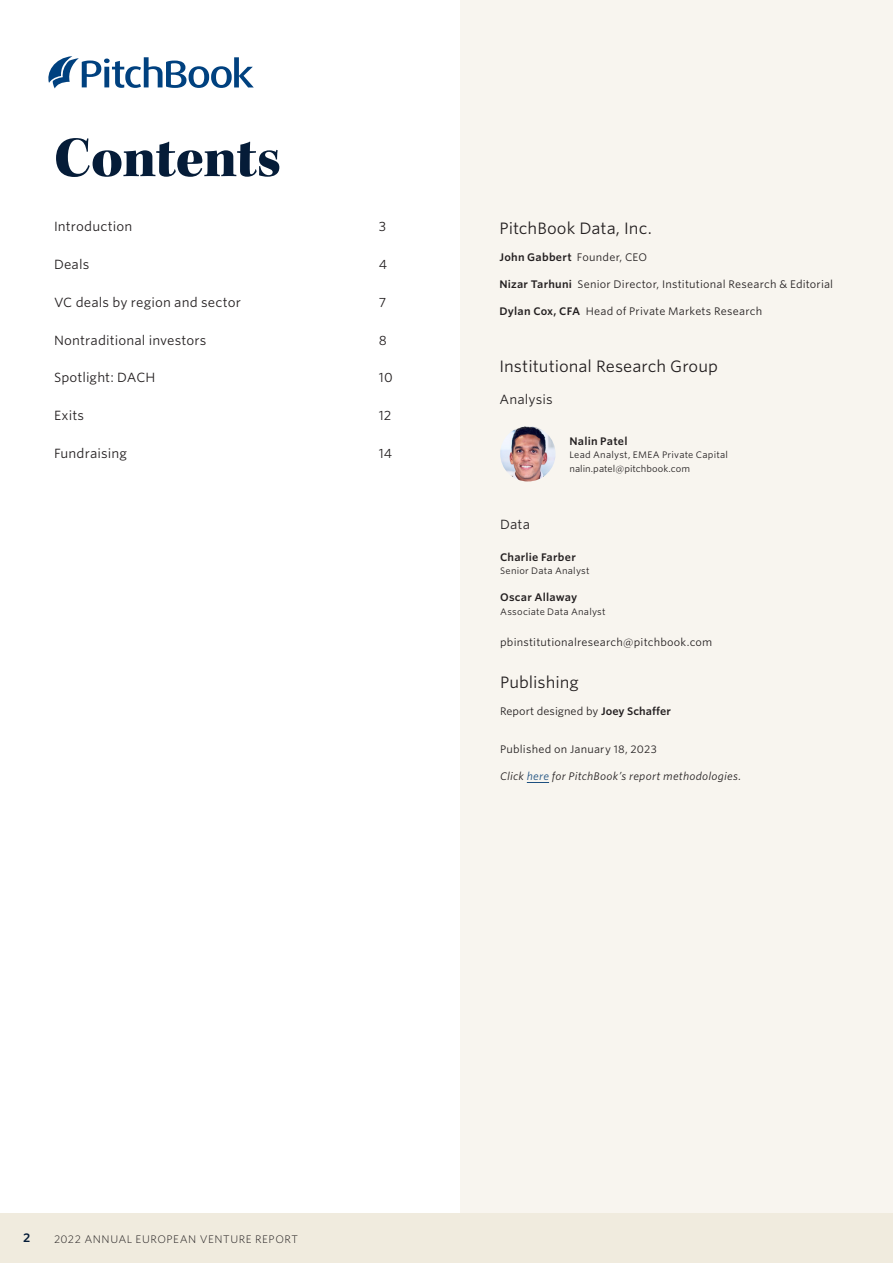
<style>
.page{position:relative;width:893px;height:1263px;background:#fff}
.page>*{position:absolute;margin:0;border:0;box-sizing:border-box;transform-origin:0 0}
.t1{font:58.5px "Kepler Std Black Subh";letter-spacing:-.015em;color:#051c38}
.t2{font:15.75px "Whitney S Sm";color:#231f20}
.t3{font:12.75px "Whitney S Sm";letter-spacing:.01em;color:#231f20}
.t4{font:600 12px "Whitney S Sm";color:#051c38}
.t5{font:10.5px "Whitney S Sm";letter-spacing:.015em;color:#231f20}
.t6{font:600 10.5px "Whitney S Sm";letter-spacing:.02em;color:#231f20}
.t7{font:italic 10.5px "Whitney S Sm";letter-spacing:.015em;color:#231f20}
.t8{font:300 10.5px "Whitney S Sm";letter-spacing:.045em;color:#231f20}
.t9{font:9px/13.5px "Whitney S Sm";letter-spacing:.02em;color:#231f20}
.s1{font-weight:400}
.s2{font-weight:600}
.s3{color:#1d5080}
</style>
<div class="page">
<div style="left:0;top:1213px;width:893px;height:50px;background:#f0ebde"></div>
<div style="left:460px;top:0;width:433px;height:1213px;background:#f8f5ef"></div>
<svg style="left:48px;top:56px;width:206px;height:32px"></svg>
<svg style="left:527px;top:782px;width:22px;height:1px"></svg>
<img style="left:500px;top:426px;width:55px;height:55px;border-radius:28px">
<h1 class="t1" style="left:54px;top:124px;width:228px">Contents</h1>
<p class="t3" style="left:54px;top:218px;width:80px">Introduction</p>
<p class="t3" style="left:379px;top:218px;width:9px">3</p>
<p class="t3" style="left:54px;top:255px;width:37px">Deals</p>
<p class="t3" style="left:379px;top:255px;width:10px">4</p>
<p class="t3" style="left:54px;top:293px;width:188px">VC deals by region and sector</p>
<p class="t3" style="left:379px;top:293px;width:9px">7</p>
<p class="t3" style="left:54px;top:331px;width:154px">Nontraditional investors</p>
<p class="t3" style="left:379px;top:331px;width:10px">8</p>
<p class="t3" style="left:54px;top:369px;width:103px">Spotlight: DACH</p>
<p class="t3" style="left:379px;top:369px;width:15px">10</p>
<p class="t3" style="left:54px;top:407px;width:32px">Exits</p>
<p class="t3" style="left:379px;top:407px;width:14px">12</p>
<p class="t3" style="left:54px;top:444px;width:74px">Fundraising</p>
<p class="t3" style="left:379px;top:444px;width:15px">14</p>
<h2 class="t2" style="left:499px;top:217px;width:154px">PitchBook Data, Inc.</h2>
<p class="t6" style="left:499px;top:249px;width:149px">John Gabbert <span class="s1">Founder, CEO</span></p>
<p class="t5" style="left:499px;top:276px;width:335px"><span class="s2">Nizar Tarhuni</span> Senior Director, Institutional Research &amp; Editorial</p>
<p class="t5" style="left:499px;top:303px;width:264px"><span class="s2">Dylan Cox, CFA</span> Head of Private Markets Research</p>
<h2 class="t2" style="left:499px;top:355px;width:220px">Institutional Research Group</h2>
<p class="t3" style="left:499px;top:390px;width:55px">Analysis</p>
<p class="t6" style="left:569px;top:433px;width:60px">Nalin Patel</p>
<p class="t9" style="left:569px;top:448px;width:160px">Lead Analyst, EMEA Private Capital nalin.patel@pitchbook.com</p>
<p class="t3" style="left:500px;top:516px;width:31px">Data</p>
<p class="t6" style="left:500px;top:549px;width:77px">Charlie Farber</p>
<p class="t9" style="left:500px;top:564px;width:91px">Senior Data Analyst</p>
<p class="t6" style="left:500px;top:590px;width:79px">Oscar Allaway</p>
<p class="t9" style="left:500px;top:604px;width:107px">Associate Data Analyst</p>
<p class="t5" style="left:500px;top:635px;width:214px">pbinstitutionalresearch@pitchbook.com</p>
<h2 class="t2" style="left:500px;top:671px;width:80px">Publishing</h2>
<p class="t5" style="left:500px;top:704px;width:172px">Report designed by <span class="s2">Joey Schaffer</span></p>
<p class="t5" style="left:500px;top:742px;width:158px">Published on January 18, 2023</p>
<p class="t7" style="left:500px;top:769px;width:242px">Click <span class="s3">here</span> for PitchBook’s report methodologies.</p>
<p class="t4" style="left:23px;top:1229px;width:9px">2</p>
<p class="t8" style="left:54px;top:1232px;width:245px">2022 ANNUAL EUROPEAN VENTURE REPORT</p>
</div>
